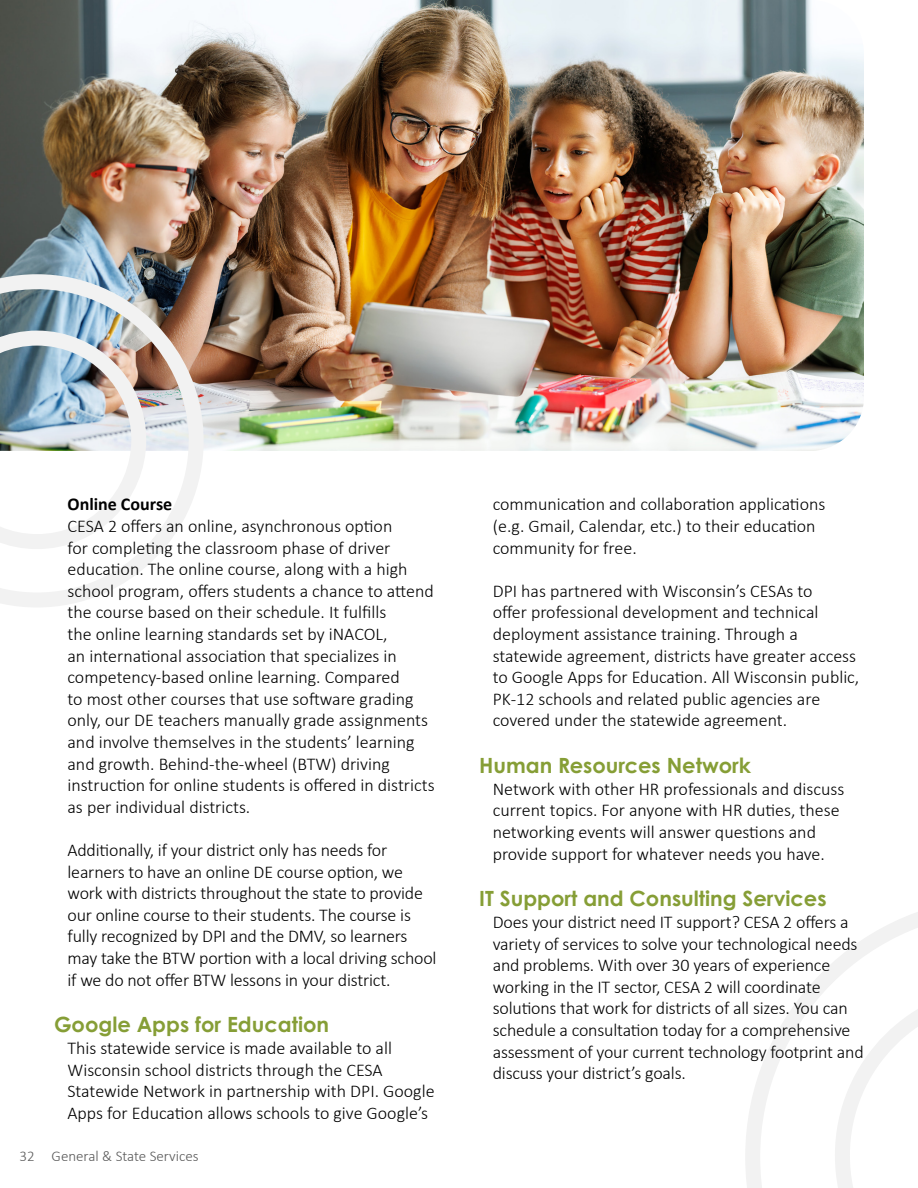
<style>
.page{position:relative;width:918px;height:1188px;background:#fff}
.page>*{position:absolute;margin:0;border:0;box-sizing:border-box;transform-origin:0 0}
.t1{font:700 21px "Century Gothic Pro";color:#869e36}
.t2{font:300 18px/21.6px "Calibri";color:#000}
.t3{font:700 18px "Calibri";color:#000}
.t4{font:300 15px "Calibri";color:#595959}
</style>
<div class="page">
<img style="left:0;top:0;width:864px;height:451px">
<svg style="left:745px;top:912px;width:173px;height:276px"></svg>
<img style="left:0;top:274px;width:204px;height:333px">
<p class="t3" style="left:68px;top:492px;width:106px">Online Course</p>
<p class="t2" style="left:68px;top:515px;width:369px">CESA 2 offers an online, asynchronous option<br>for completing the classroom phase of driver education. The online course, along with a high school program, offers students a chance to attend the course based on their schedule. It fulfills<br>the online learning standards set by iNACOL,<br>an international association that specializes in competency-based online learning. Compared<br>to most other courses that use software grading only, our DE teachers manually grade assignments and involve themselves in the students’ learning and growth. Behind-the-wheel (BTW) driving instruction for online students is offered in districts as per individual districts.</p>
<p class="t2" style="left:68px;top:839px;width:371px">Additionally, if your district only has needs for learners to have an online DE course option, we work with districts throughout the state to provide our online course to their students. The course is fully recognized by DPI and the DMV, so learners may take the BTW portion with a local driving school if we do not offer BTW lessons in your district.</p>
<p class="t1" style="left:54px;top:1012px;width:277px">Google Apps for Education</p>
<p class="t2" style="left:68px;top:1037px;width:369px">This statewide service is made available to all Wisconsin school districts through the CESA Statewide Network in partnership with DPI. Google Apps for Education allows schools to give Google’s</p>
<p class="t4" style="left:19px;top:1147px;width:181px">32 General &amp; State Services</p>
<p class="t2" style="left:493px;top:493px;width:334px">communication and collaboration applications (e.g. Gmail, Calendar, etc.) to their education community for free.</p>
<p class="t2" style="left:493px;top:580px;width:368px">DPI has partnered with Wisconsin’s CESAs to<br>offer professional development and technical deployment assistance training. Through a statewide agreement, districts have greater access to Google Apps for Education. All Wisconsin public, PK-12 schools and related public agencies are covered under the statewide agreement.</p>
<p class="t1" style="left:479px;top:752px;width:273px">Human Resources Network</p>
<p class="t2" style="left:493px;top:778px;width:353px">Network with other HR professionals and discuss current topics. For anyone with HR duties, these networking events will answer questions and provide support for whatever needs you have.</p>
<p class="t1" style="left:479px;top:886px;width:349px">IT Support and Consulting Services</p>
<p class="t2" style="left:493px;top:911px;width:372px">Does your district need IT support? CESA 2 offers a variety of services to solve your technological needs and problems. With over 30 years of experience working in the IT sector, CESA 2 will coordinate solutions that work for districts of all sizes. You can schedule a consultation today for a comprehensive assessment of your current technology footprint and discuss your district’s goals.</p>
</div>
